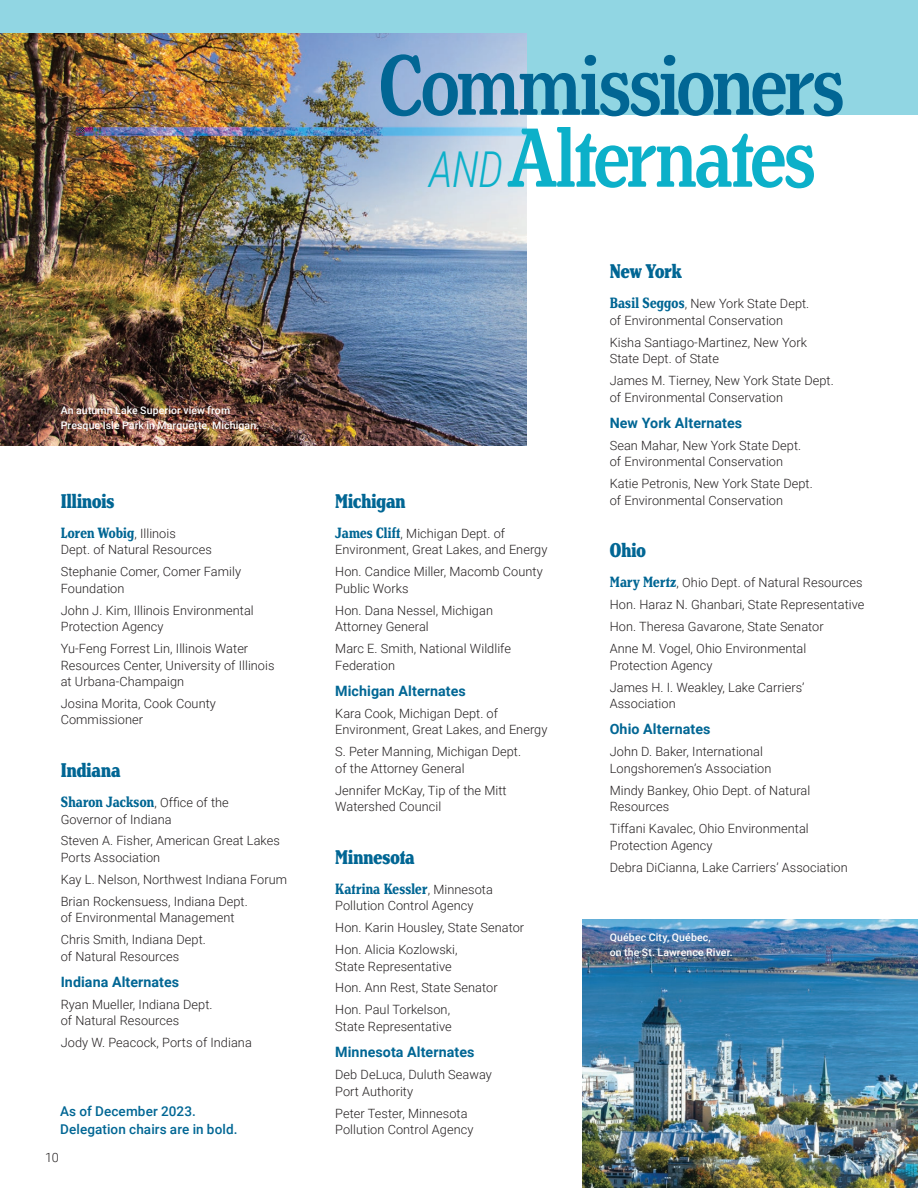
<style>
.page{position:relative;width:918px;height:1188px;background:#fff}
.page>*{position:absolute;margin:0;border:0;box-sizing:border-box;transform-origin:0 0}
.AR_Head-Top{font:500 extra-condensed 90px "Henriette";letter-spacing:-.03em;color:#016694}
.AR_Head-Top-2{font:500 extra-condensed 88.5px "Henriette";letter-spacing:-.025em;color:#0cb0c9}
.AR23_Comm_Obs_Staff_SubHead{font:800 extra-condensed 21px "Henriette";color:#016694}
.AR20_Commissioners_List{font:700 extra-condensed 15.75px "Henriette";letter-spacing:.015em;color:#016694}
.AR20_Commissioners_List-2{font:700 14.25px "Roboto";letter-spacing:.005em;color:#016694}
.AR20_Body_financials_blurb{font:500 13.5px/18px "Roboto";letter-spacing:.01em;color:#016694}
.AR20_Commissioners_List-3{font:300 12.75px/16.5px "Roboto";letter-spacing:.005em;color:#231f20}
.AR20_Body{font:300 12.75px "Roboto";color:#231f20}
.AR23_Caption{font:500 10.5px/15px "Roboto";letter-spacing:.01em;color:#fff}
.s1{font-family:"Roboto";font-weight:300;font-stretch:normal;font-size:12.75px;color:#231f20}
.s2{font-family:"Roboto Condensed";font-weight:300;font-style:italic;font-stretch:normal;font-size:49.5px}
.s3{font-family:"Henriette";font-weight:700;font-stretch:extra-condensed;font-size:15.75px;color:#016694}
</style>
<div class="page">
<div style="left:0;top:0;width:918px;height:115px;background:#91d6e3"></div>
<img style="left:583px;top:919px;width:335px;height:269px">
<img style="left:0;top:34px;width:526px;height:412px">
<p class="AR23_Caption" style="left:61px;top:402px;width:200px">An autumn Lake Superior view from<br>Presque Isle Park in Marquette, Michigan.</p>
<p class="AR23_Comm_Obs_Staff_SubHead" style="left:61px;top:488px;width:55px">Illinois</p>
<p class="AR20_Commissioners_List" style="left:61px;top:523px;width:117px">Loren Wobig<span class="s1">, Illinois</span></p>
<p class="AR20_Commissioners_List-3" style="left:61px;top:541px;width:153px">Dept. of Natural Resources</p>
<p class="AR20_Commissioners_List-3" style="left:61px;top:563px;width:182px">Stephanie Comer, Comer Family<br>Foundation</p>
<p class="AR20_Commissioners_List-3" style="left:61px;top:601px;width:195px">John J. Kim, Illinois Environmental<br>Protection Agency</p>
<p class="AR20_Commissioners_List-3" style="left:61px;top:640px;width:215px">Yu-Feng Forrest Lin, Illinois Water<br>Resources Center, University of Illinois at Urbana-Champaign</p>
<p class="AR20_Commissioners_List-3" style="left:61px;top:695px;width:157px">Josina Morita, Cook County<br>Commissioner</p>
<p class="AR23_Comm_Obs_Staff_SubHead" style="left:61px;top:758px;width:61px">Indiana</p>
<p class="AR20_Commissioners_List" style="left:61px;top:793px;width:170px">Sharon Jackson<span class="s1">, Office of the</span></p>
<p class="AR20_Commissioners_List-3" style="left:61px;top:810px;width:112px">Governor of Indiana</p>
<p class="AR20_Commissioners_List-3" style="left:61px;top:832px;width:221px">Steven A. Fisher, American Great Lakes<br>Ports Association</p>
<p class="AR20_Commissioners_List-3" style="left:61px;top:871px;width:228px">Kay L. Nelson, Northwest Indiana Forum</p>
<p class="AR20_Commissioners_List-3" style="left:61px;top:893px;width:189px">Brian Rockensuess, Indiana Dept. of Environmental Management</p>
<p class="AR20_Commissioners_List-3" style="left:61px;top:931px;width:147px">Chris Smith, Indiana Dept. of Natural Resources</p>
<p class="AR20_Commissioners_List-2" style="left:61px;top:972px;width:120px">Indiana Alternates</p>
<p class="AR20_Commissioners_List-3" style="left:61px;top:996px;width:153px">Ryan Mueller, Indiana Dept. of Natural Resources</p>
<p class="AR20_Commissioners_List-3" style="left:61px;top:1034px;width:193px">Jody W. Peacock, Ports of Indiana</p>
<p class="AR20_Body_financials_blurb" style="left:60px;top:1102px;width:179px">As of December 2023.<br>Delegation chairs are in bold.</p>
<p class="AR20_Body" style="left:45px;top:1148px;width:15px">10</p>
<p class="AR_Head-Top" style="left:379px;top:33px;width:467px">Commissioners</p>
<p class="AR_Head-Top-2" style="left:429px;top:107px;width:388px"><span class="s2">AND</span>Alternates</p>
<p class="AR23_Comm_Obs_Staff_SubHead" style="left:335px;top:488px;width:72px">Michigan</p>
<p class="AR20_Commissioners_List-3" style="left:335px;top:525px;width:214px"><span class="s3">James Clift</span>, Michigan Dept. of<br>Environment, Great Lakes, and Energy</p>
<p class="AR20_Commissioners_List-3" style="left:335px;top:563px;width:209px">Hon. Candice Miller, Macomb County<br>Public Works</p>
<p class="AR20_Commissioners_List-3" style="left:335px;top:601px;width:159px">Hon. Dana Nessel, Michigan<br>Attorney General</p>
<p class="AR20_Commissioners_List-3" style="left:335px;top:640px;width:177px">Marc E. Smith, National Wildlife<br>Federation</p>
<p class="AR20_Commissioners_List-2" style="left:335px;top:681px;width:132px">Michigan Alternates</p>
<p class="AR20_Commissioners_List-3" style="left:335px;top:705px;width:214px">Kara Cook, Michigan Dept. of<br>Environment, Great Lakes, and Energy</p>
<p class="AR20_Commissioners_List-3" style="left:335px;top:743px;width:187px">S. Peter Manning, Michigan Dept. of the Attorney General</p>
<p class="AR20_Commissioners_List-3" style="left:335px;top:781px;width:173px">Jennifer McKay, Tip of the Mitt<br>Watershed Council</p>
<p class="AR23_Comm_Obs_Staff_SubHead" style="left:335px;top:844px;width:81px">Minnesota</p>
<p class="AR20_Commissioners_List" style="left:335px;top:879px;width:159px">Katrina Kessler<span class="s1">, Minnesota</span></p>
<p class="AR20_Commissioners_List-3" style="left:335px;top:897px;width:140px">Pollution Control Agency</p>
<p class="AR20_Commissioners_List-3" style="left:335px;top:919px;width:190px">Hon. Karin Housley, State Senator</p>
<p class="AR20_Commissioners_List-3" style="left:335px;top:941px;width:124px">Hon. Alicia Kozlowski,<br>State Representative</p>
<p class="AR20_Commissioners_List-3" style="left:335px;top:979px;width:164px">Hon. Ann Rest, State Senator</p>
<p class="AR20_Commissioners_List-3" style="left:335px;top:1001px;width:118px">Hon. Paul Torkelson,<br>State Representative</p>
<p class="AR20_Commissioners_List-2" style="left:335px;top:1042px;width:141px">Minnesota Alternates</p>
<p class="AR20_Commissioners_List-3" style="left:335px;top:1066px;width:158px">Deb DeLuca, Duluth Seaway<br>Port Authority</p>
<p class="AR20_Commissioners_List-3" style="left:335px;top:1104px;width:140px">Peter Tester, Minnesota<br>Pollution Control Agency</p>
<p class="AR23_Comm_Obs_Staff_SubHead" style="left:610px;top:259px;width:74px">New York</p>
<p class="AR20_Commissioners_List-3" style="left:610px;top:295px;width:201px"><span class="s3">Basil Seggos</span>, New York State Dept. of Environmental Conservation</p>
<p class="AR20_Commissioners_List-3" style="left:610px;top:333px;width:199px">Kisha Santiago-Martinez, New York<br>State Dept. of State</p>
<p class="AR20_Commissioners_List-3" style="left:610px;top:372px;width:226px">James M. Tierney, New York State Dept. of Environmental Conservation</p>
<p class="AR20_Commissioners_List-2" style="left:610px;top:413px;width:134px">New York Alternates</p>
<p class="AR20_Commissioners_List-3" style="left:610px;top:437px;width:193px">Sean Mahar, New York State Dept. of Environmental Conservation</p>
<p class="AR20_Commissioners_List-3" style="left:610px;top:475px;width:205px">Katie Petronis, New York State Dept. of Environmental Conservation</p>
<p class="AR23_Comm_Obs_Staff_SubHead" style="left:610px;top:538px;width:38px">Ohio</p>
<p class="AR20_Commissioners_List-3" style="left:610px;top:574px;width:254px"><span class="s3">Mary Mertz</span>, Ohio Dept. of Natural Resources</p>
<p class="AR20_Commissioners_List-3" style="left:610px;top:596px;width:256px">Hon. Haraz N. Ghanbari, State Representative</p>
<p class="AR20_Commissioners_List-3" style="left:610px;top:618px;width:216px">Hon. Theresa Gavarone, State Senator</p>
<p class="AR20_Commissioners_List-3" style="left:610px;top:640px;width:198px">Anne M. Vogel, Ohio Environmental<br>Protection Agency</p>
<p class="AR20_Commissioners_List-3" style="left:610px;top:678px;width:196px">James H. I. Weakley, Lake Carriers’<br>Association</p>
<p class="AR20_Commissioners_List-2" style="left:610px;top:719px;width:102px">Ohio Alternates</p>
<p class="AR20_Commissioners_List-3" style="left:610px;top:743px;width:163px">John D. Baker, International<br>Longshoremen’s Association</p>
<p class="AR20_Commissioners_List-3" style="left:610px;top:782px;width:202px">Mindy Bankey, Ohio Dept. of Natural<br>Resources</p>
<p class="AR20_Commissioners_List-3" style="left:610px;top:820px;width:201px">Tiffani Kavalec, Ohio Environmental<br>Protection Agency</p>
<p class="AR20_Commissioners_List-3" style="left:610px;top:858px;width:240px">Debra DiCianna, Lake Carriers’ Association</p>
<p class="AR23_Caption" style="left:610px;top:929px;width:125px">Québec City, Québec,<br>on the St. Lawrence River.</p>
</div>
